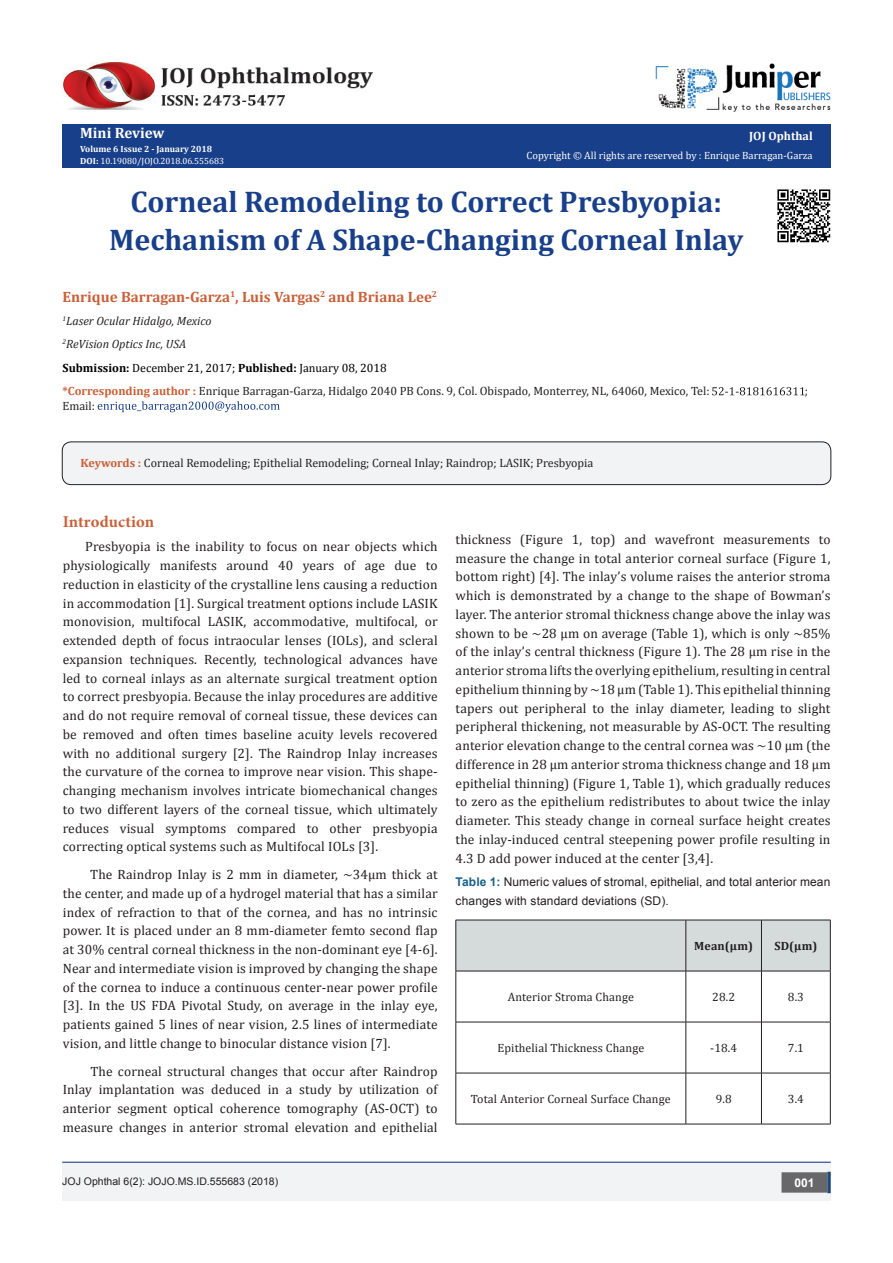
<style>
.page{position:relative;width:893px;height:1263px;background:#fff}
.page>*{position:absolute;margin:0;border:0;box-sizing:border-box;transform-origin:0 0}
.t1{font:700 30px/37.5px "Cambria";color:#183f89;text-align:center}
.M_Heading1{font:700 16.5px "Minion Pro";letter-spacing:.005em;color:#ca5f37}
.t2{font:700 15px "Cambria";color:#ca5f37}
.t3{font:700 15px "Cambria";color:#fffefc}
.M_Heading1-2{font:13.5px/18.8px "Cambria";letter-spacing:.01em;color:#231f20;text-align:justify}
.M_Heading1-3{font:12px "Cambria";color:#231f20}
.M_Heading1-4{font:12px/18.8px "Arial";letter-spacing:.01em;color:#231f20}
.t4{font:12px "Cambria";color:#000}
.t5{font:italic 12px "Cambria";color:#231f20}
.M_Heading1-5{font:700 12px "Cambria";letter-spacing:.01em;color:#231f20}
.t6{font:700 12px "Cambria";color:#fffefc}
.t7{font:700 12px "Arial";color:#fff}
.t8{font:10.5px "Cambria";color:#fffefc}
.t9{font:10.5px "Arial";color:#231f20}
.t10{font:9px "Cambria";color:#fff}
.t11{font:700 9px "Cambria";color:#fffefc}
.s1{font-weight:700;color:#fffefc}
.s2{font-weight:700}
.s3{font-weight:700;color:#ca5f37}
.s4{font-weight:700;color:#186089}
</style>
<div class="page">
<div style="left:62px;top:125px;width:769px;height:43px;background:#183f89"></div>
<svg style="left:712px;top:387px;width:93px;height:8px"></svg>
<svg style="left:98px;top:401px;width:182px;height:11px"></svg>
<div style="left:457px;top:921px;width:373px;height:50px;background:#d5dbdb"></div>
<hr style="left:456px;top:920px;width:230px;height:1px;background:#231f20">
<hr style="left:456px;top:920px;width:1px;height:51px;background:#231f20">
<hr style="left:686px;top:920px;width:75px;height:1px;background:#231f20">
<hr style="left:686px;top:920px;width:1px;height:51px;background:#231f20">
<hr style="left:761px;top:920px;width:69px;height:1px;background:#231f20">
<hr style="left:761px;top:920px;width:1px;height:51px;background:#231f20">
<hr style="left:830px;top:920px;width:1px;height:51px;background:#231f20">
<hr style="left:456px;top:971px;width:230px;height:1px;background:#231f20">
<hr style="left:456px;top:971px;width:1px;height:51px;background:#231f20">
<hr style="left:686px;top:971px;width:75px;height:1px;background:#231f20">
<hr style="left:686px;top:971px;width:1px;height:51px;background:#231f20">
<hr style="left:761px;top:971px;width:69px;height:1px;background:#231f20">
<hr style="left:761px;top:971px;width:1px;height:51px;background:#231f20">
<hr style="left:830px;top:971px;width:1px;height:51px;background:#231f20">
<hr style="left:456px;top:1022px;width:230px;height:1px;background:#231f20">
<hr style="left:456px;top:1022px;width:1px;height:51px;background:#231f20">
<hr style="left:686px;top:1022px;width:75px;height:1px;background:#231f20">
<hr style="left:686px;top:1022px;width:1px;height:51px;background:#231f20">
<hr style="left:761px;top:1022px;width:69px;height:1px;background:#231f20">
<hr style="left:761px;top:1022px;width:1px;height:51px;background:#231f20">
<hr style="left:830px;top:1022px;width:1px;height:51px;background:#231f20">
<hr style="left:456px;top:1073px;width:230px;height:1px;background:#231f20">
<hr style="left:456px;top:1073px;width:1px;height:51px;background:#231f20">
<hr style="left:686px;top:1073px;width:75px;height:1px;background:#231f20">
<hr style="left:686px;top:1073px;width:1px;height:51px;background:#231f20">
<hr style="left:761px;top:1073px;width:69px;height:1px;background:#231f20">
<hr style="left:761px;top:1073px;width:1px;height:51px;background:#231f20">
<hr style="left:830px;top:1073px;width:1px;height:51px;background:#231f20">
<hr style="left:456px;top:1124px;width:230px;height:1px;background:#231f20">
<hr style="left:686px;top:1124px;width:75px;height:1px;background:#231f20">
<hr style="left:761px;top:1124px;width:69px;height:1px;background:#231f20">
<img style="left:655px;top:63px;width:176px;height:49px">
<img style="left:62px;top:62px;width:311px;height:48px">
<div style="left:62px;top:1162px;width:769px;height:39px;background:#f2f3f4"></div>
<div style="left:782px;top:1173px;width:45px;height:19px;background:#68676a"></div>
<div style="left:781px;top:1172px;width:46px;height:20px;border:2px solid #68676a"></div>
<svg style="left:827px;top:1172px;width:4px;height:21px"></svg>
<hr style="left:62px;top:1162px;width:769px;height:1px;background:#253f8e">
<div style="left:62px;top:442px;width:769px;height:43px;background:#f2f3f4;border-radius:9px"></div>
<div style="left:62px;top:441px;width:769px;height:44px;border:1px solid #231f20;border-radius:9px"></div>
<img style="left:777px;top:189px;width:54px;height:54px">
<p class="t3" style="left:80px;top:123px;width:86px">Mini Review</p>
<p class="t11" style="left:80px;top:143px;width:133px">Volume 6 Issue 2 - January 2018</p>
<p class="t10" style="left:80px;top:156px;width:145px"><span class="s1">DOI:</span> 10.19080/JOJO.2018.06.555683</p>
<p class="t6" style="left:749px;top:128px;width:65px">JOJ Ophthal</p>
<p class="t8" style="left:526px;top:149px;width:288px">Copyright © All rights are reserved by : Enrique Barragan-Garza</p>
<p class="t1" style="left:109px;top:182px;width:636px">Corneal Remodeling to Correct Presbyopia:<br>Mechanism of A Shape-Changing Corneal Inlay</p>
<p class="t2" style="left:63px;top:286px;width:376px">Enrique Barragan-Garza<sup>1</sup>, Luis Vargas<sup>2</sup> and Briana Lee<sup>2</sup></p>
<p class="t5" style="left:63px;top:312px;width:151px"><sup>1</sup>Laser Ocular Hidalgo, Mexico</p>
<p class="t5" style="left:63px;top:336px;width:125px"><sup>2</sup>ReVision Optics Inc, USA</p>
<p class="t4" style="left:63px;top:361px;width:326px"><span class="s2">Submission:</span> December 21, 2017; <span class="s2">Published:</span> January 08, 2018</p>
<p class="M_Heading1-3" style="left:63px;top:384px;width:648px"><span class="s3">*Corresponding author :</span> Enrique Barragan-Garza, Hidalgo 2040 PB Cons. 9, Col. Obispado, Monterrey, NL, 64060, Mexico, Tel:</p>
<p class="M_Heading1-3" style="left:805px;top:384px;width:5px">;</p>
<p class="M_Heading1-3" style="left:63px;top:398px;width:34px">Email:</p>
<p class="M_Heading1-3" style="left:81px;top:456px;width:514px"><span class="s3">Keywords :</span> Corneal Remodeling; Epithelial Remodeling; Corneal Inlay; Raindrop; LASIK; Presbyopia</p>
<p class="M_Heading1" style="left:63px;top:510px;width:93px">Introduction</p>
<p class="M_Heading1-2" style="left:63px;top:537px;width:376px;text-indent:22px">Presbyopia is the inability to focus on near objects which physiologically manifests around 40 years of age due to reduction in elasticity of the crystalline lens causing a reduction in accommodation [1]. Surgical treatment options include LASIK monovision, multifocal LASIK, accommodative, multifocal, or extended depth of focus intraocular lenses (IOLs), and scleral expansion techniques. Recently, technological advances have led to corneal inlays as an alternate surgical treatment option to correct presbyopia. Because the inlay procedures are additive and do not require removal of corneal tissue, these devices can be removed and often times baseline acuity levels recovered with no additional surgery [2]. The Raindrop Inlay increases the curvature of the cornea to improve near vision. This shape&shy;changing mechanism involves intricate biomechanical changes to two different layers of the corneal tissue, which ultimately reduces visual symptoms compared to other presbyopia correcting optical systems such as Multifocal IOLs [3].</p>
<p class="M_Heading1-2" style="left:63px;top:865px;width:376px;text-indent:27px">The Raindrop Inlay is 2 mm in diameter, ~34µm thick at the center, and made up of a hydrogel material that has a similar index of refraction to that of the cornea, and has no intrinsic power. It is placed under an 8 mm-diameter femto second flap at 30% central corneal thickness in the non-dominant eye [4-6].<br>Near and intermediate vision is improved by changing the shape of the cornea to induce a continuous center-near power profile [3]. In the US FDA Pivotal Study, on average in the inlay eye, patients gained 5 lines of near vision, 2.5 lines of intermediate vision, and little change to binocular distance vision [7].</p>
<p class="M_Heading1-2" style="left:63px;top:1062px;width:376px;text-indent:28px">The corneal structural changes that occur after Raindrop Inlay implantation was deduced in a study by utilization of anterior segment optical coherence tomography (AS-OCT) to measure changes in anterior stromal elevation and epithelial</p>
<p class="M_Heading1-2" style="left:456px;top:530px;width:376px">thickness (Figure 1, top) and wavefront measurements to measure the change in total anterior corneal surface (Figure 1, bottom right) [4]. The inlay’s volume raises the anterior stroma which is demonstrated by a change to the shape of Bowman’s layer. The anterior stromal thickness change above the inlay was shown to be ~28 µm on average (Table 1), which is only ~85% of the inlay’s central thickness (Figure 1). The 28 µm rise in the anterior stroma lifts the overlying epithelium, resulting in central epithelium thinning by ~18 µm (Table 1). This epithelial thinning tapers out peripheral to the inlay diameter, leading to slight peripheral thickening, not measurable by AS-OCT. The resulting anterior elevation change to the central cornea was ~10 µm (the difference in 28 µm anterior stroma thickness change and 18 µm epithelial thinning) (Figure 1, Table 1), which gradually reduces to zero as the epithelium redistributes to about twice the inlay diameter. This steady change in corneal surface height creates the inlay-induced central steepening power profile resulting in 4.3 D add power induced at the center [3,4].</p>
<p class="M_Heading1-4" style="left:456px;top:873px;width:376px"><span class="s4">Table 1:</span> Numeric values of stromal, epithelial, and total anterior mean changes with standard deviations (SD).</p>
<p class="M_Heading1-5" style="left:694px;top:938px;width:60px">Mean(µm)</p>
<p class="M_Heading1-5" style="left:774px;top:938px;width:44px">SD(µm)</p>
<p class="M_Heading1-3" style="left:508px;top:990px;width:128px">Anterior Stroma Change</p>
<p class="M_Heading1-3" style="left:712px;top:990px;width:24px">28.2</p>
<p class="M_Heading1-3" style="left:788px;top:990px;width:17px">8.3</p>
<p class="M_Heading1-3" style="left:497px;top:1041px;width:148px">Epithelial Thickness Change</p>
<p class="M_Heading1-3" style="left:710px;top:1041px;width:28px">-18.4</p>
<p class="M_Heading1-3" style="left:788px;top:1041px;width:17px">7.1</p>
<p class="M_Heading1-3" style="left:471px;top:1092px;width:201px">Total Anterior Corneal Surface Change</p>
<p class="M_Heading1-3" style="left:716px;top:1092px;width:17px">9.8</p>
<p class="M_Heading1-3" style="left:788px;top:1092px;width:17px">3.4</p>
<p class="t9" style="left:62px;top:1175px;width:217px">JOJ Ophthal 6(2): JOJO.MS.ID.555683 (2018)</p>
<p class="t7" style="left:794px;top:1174px;width:22px">001</p>
</div>
